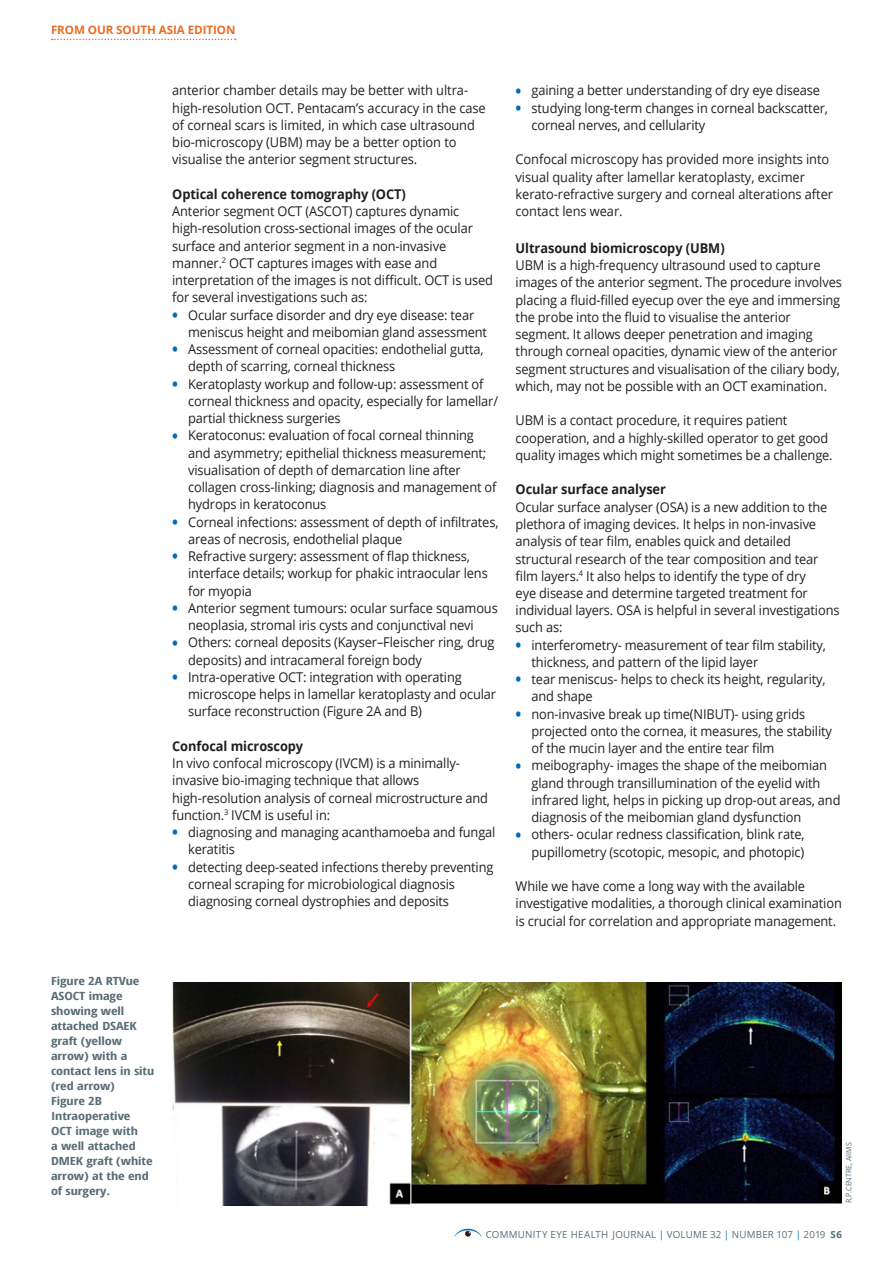
<style>
.page{position:relative;width:893px;height:1263px;background:#fff}
.page>*{position:absolute;margin:0;border:0;box-sizing:border-box;transform-origin:0 0}
.t1{font:13.5px/17.2px "Open Sans";letter-spacing:-.01em;color:#231f20;scale:.95 1}
.t2{font:700 13.5px "Open Sans";letter-spacing:-.005em;color:#231f20;scale:.95 1}
.t3{font:700 11.7px "Open Sans";letter-spacing:-.005em;color:#e96d24}
.t4{font:700 11.25px/15px "Open Sans Condensed";letter-spacing:-.005em;color:#586d75;scale:1.27 1}
.t5{font:9.75px "Open Sans";letter-spacing:.025em;color:#586d75}
.t6{font:7.5px "Open Sans";color:#586d75;scale:.95 1}
.s1{font-weight:700;font-size:16.5px;color:#006cb7}
.s2{color:#006cb7}
.s3{font-weight:700}
</style>
<div class="page">
<svg style="left:454px;top:1229px;width:28px;height:8px"></svg>
<img style="left:172px;top:983px;width:239px;height:222px">
<img style="left:411px;top:983px;width:431px;height:220px">
<svg style="left:52px;top:39px;width:184px;height:1px"></svg>
<p class="t3" style="left:51px;top:22px;width:186px">FROM OUR SOUTH ASIA EDITION</p>
<p class="t1" style="left:172px;top:81px;width:332px">anterior chamber details may be better with ultra&shy;high-resolution OCT. Pentacam’s accuracy in the case of corneal scars is limited, in which case ultrasound bio-microscopy (UBM) may be a better option to visualise the anterior segment structures.</p>
<p class="t2" style="left:172px;top:184px;width:247px">Optical coherence tomography (OCT)</p>
<p class="t1" style="left:172px;top:202px;width:339px">Anterior segment OCT (ASCOT) captures dynamic high-resolution cross-sectional images of the ocular surface and anterior segment in a non-invasive manner.<sup>2</sup> OCT captures images with ease and interpretation of the images is not difficult. OCT is used for several investigations such as:</p>
<p class="t1" style="left:188px;top:306px;width:316px;text-indent:-16px"><span class="s1">•</span> Ocular surface disorder and dry eye disease: tear meniscus height and meibomian gland assessment</p>
<p class="t1" style="left:188px;top:340px;width:313px;text-indent:-16px"><span class="s1">•</span> Assessment of corneal opacities: endothelial gutta, depth of scarring, corneal thickness</p>
<p class="t1" style="left:188px;top:375px;width:328px;text-indent:-16px"><span class="s1">•</span> Keratoplasty workup and follow-up: assessment of corneal thickness and opacity, especially for lamellar/ partial thickness surgeries</p>
<p class="t1" style="left:188px;top:426px;width:326px;text-indent:-16px"><span class="s1">•</span> Keratoconus: evaluation of focal corneal thinning and asymmetry; epithelial thickness measurement; visualisation of depth of demarcation line after collagen cross-linking; diagnosis and management of hydrops in keratoconus</p>
<p class="t1" style="left:188px;top:513px;width:328px;text-indent:-16px"><span class="s1">•</span> Corneal infections: assessment of depth of infiltrates, areas of necrosis, endothelial plaque</p>
<p class="t1" style="left:188px;top:547px;width:317px;text-indent:-16px"><span class="s1">•</span> Refractive surgery: assessment of flap thickness, interface details; workup for phakic intraocular lens for myopia</p>
<p class="t1" style="left:172px;top:599px;width:344px;text-align:center"><span class="s1">•</span> Anterior segment tumours: ocular surface squamous neoplasia, stromal iris cysts and conjunctival nevi</p>
<p class="t1" style="left:188px;top:633px;width:324px;text-indent:-16px"><span class="s1">•</span> Others: corneal deposits (Kayser–Fleischer ring, drug deposits) and intracameral foreign body</p>
<p class="t1" style="left:188px;top:668px;width:326px;text-indent:-16px"><span class="s1">•</span> Intra-operative OCT: integration with operating microscope helps in lamellar keratoplasty and ocular surface reconstruction (Figure 2A and B)</p>
<p class="t2" style="left:172px;top:736px;width:139px">Confocal microscopy</p>
<p class="t1" style="left:172px;top:754px;width:334px">In vivo confocal microscopy (IVCM) is a minimally&shy;invasive bio-imaging technique that allows high-resolution analysis of corneal microstructure and function.<sup>3</sup> IVCM is useful in:</p>
<p class="t1" style="left:188px;top:823px;width:325px;text-indent:-16px"><span class="s1">•</span> diagnosing and managing acanthamoeba and fungal keratitis</p>
<p class="t1" style="left:188px;top:858px;width:323px;text-indent:-16px"><span class="s1">•</span> detecting deep-seated infections thereby preventing corneal scraping for microbiological diagnosis diagnosing corneal dystrophies and deposits</p>
<p class="t1" style="left:516px;top:81px;width:322px"><span class="s1">•</span> gaining a better understanding of dry eye disease</p>
<p class="t1" style="left:531px;top:99px;width:314px;text-indent:-16px"><span class="s1">•</span> studying long-term changes in corneal backscatter, corneal nerves, and cellularity</p>
<p class="t1" style="left:516px;top:151px;width:336px">Confocal microscopy has provided more insights into visual quality after lamellar keratoplasty, excimer kerato-refractive surgery and corneal alterations after contact lens wear.</p>
<p class="t2" style="left:516px;top:238px;width:222px">Ultrasound biomicroscopy (UBM)</p>
<p class="t1" style="left:516px;top:256px;width:345px">UBM is a high-frequency ultrasound used to capture images of the anterior segment. The procedure involves placing a fluid-filled eyecup over the eye and immersing the probe into the fluid to visualise the anterior segment. It allows deeper penetration and imaging through corneal opacities, dynamic view of the anterior segment structures and visualisation of the ciliary body, which, may not be possible with an OCT examination.</p>
<p class="t1" style="left:516px;top:412px;width:335px">UBM is a contact procedure, it requires patient cooperation, and a highly-skilled operator to get good quality images which might sometimes be a challenge.</p>
<p class="t2" style="left:516px;top:480px;width:160px">Ocular surface analyser</p>
<p class="t1" style="left:516px;top:498px;width:342px">Ocular surface analyser (OSA) is a new addition to the plethora of imaging devices. It helps in non-invasive analysis of tear film, enables quick and detailed structural research of the tear composition and tear film layers.<sup>4</sup> It also helps to identify the type of dry<br>eye disease and determine targeted treatment for individual layers. OSA is helpful in several investigations such as:</p>
<p class="t1" style="left:531px;top:636px;width:311px;text-indent:-16px"><span class="s1">•</span> interferometry- measurement of tear film stability, thickness, and pattern of the lipid layer</p>
<p class="t1" style="left:531px;top:670px;width:311px;text-indent:-16px"><span class="s1">•</span> tear meniscus- helps to check its height, regularity, and shape</p>
<p class="t1" style="left:531px;top:705px;width:318px;text-indent:-16px"><span class="s1">•</span> non-invasive break up time(NIBUT)- using grids projected onto the cornea, it measures, the stability of the mucin layer and the entire tear film</p>
<p class="t1" style="left:531px;top:756px;width:327px;text-indent:-16px"><span class="s1">•</span> meibography- images the shape of the meibomian gland through transillumination of the eyelid with infrared light, helps in picking up drop-out areas, and diagnosis of the meibomian gland dysfunction</p>
<p class="t1" style="left:516px;top:825px;width:306px;text-align:right"><span class="s1">•</span> others- ocular redness classification, blink rate, pupillometry (scotopic, mesopic, and photopic)</p>
<p class="t1" style="left:516px;top:877px;width:345px">While we have come a long way with the available investigative modalities, a thorough clinical examination is crucial for correlation and appropriate management.</p>
<p class="t4" style="left:51px;top:973px;width:83px">Figure 2A RTVue<br>ASOCT image showing well attached DSAEK graft (yellow arrow) with a contact lens in situ (red arrow)<br>Figure 2B<br>Intraoperative<br>OCT image with<br>a well attached<br>DMEK graft (white arrow) at the end of surgery.</p>
<p class="t6" style="left:843px;top:1203px;width:66px;rotate:-90deg">R.P.CENTRE, AIIMS</p>
<p class="t5" style="left:486px;top:1228px;width:358px">COMMUNITY EYE HEALTH JOURNAL <span class="s2">|</span> VOLUME 32 <span class="s2">|</span> NUMBER 107 <span class="s2">|</span> 2019 <span class="s3">S6</span></p>
</div>
